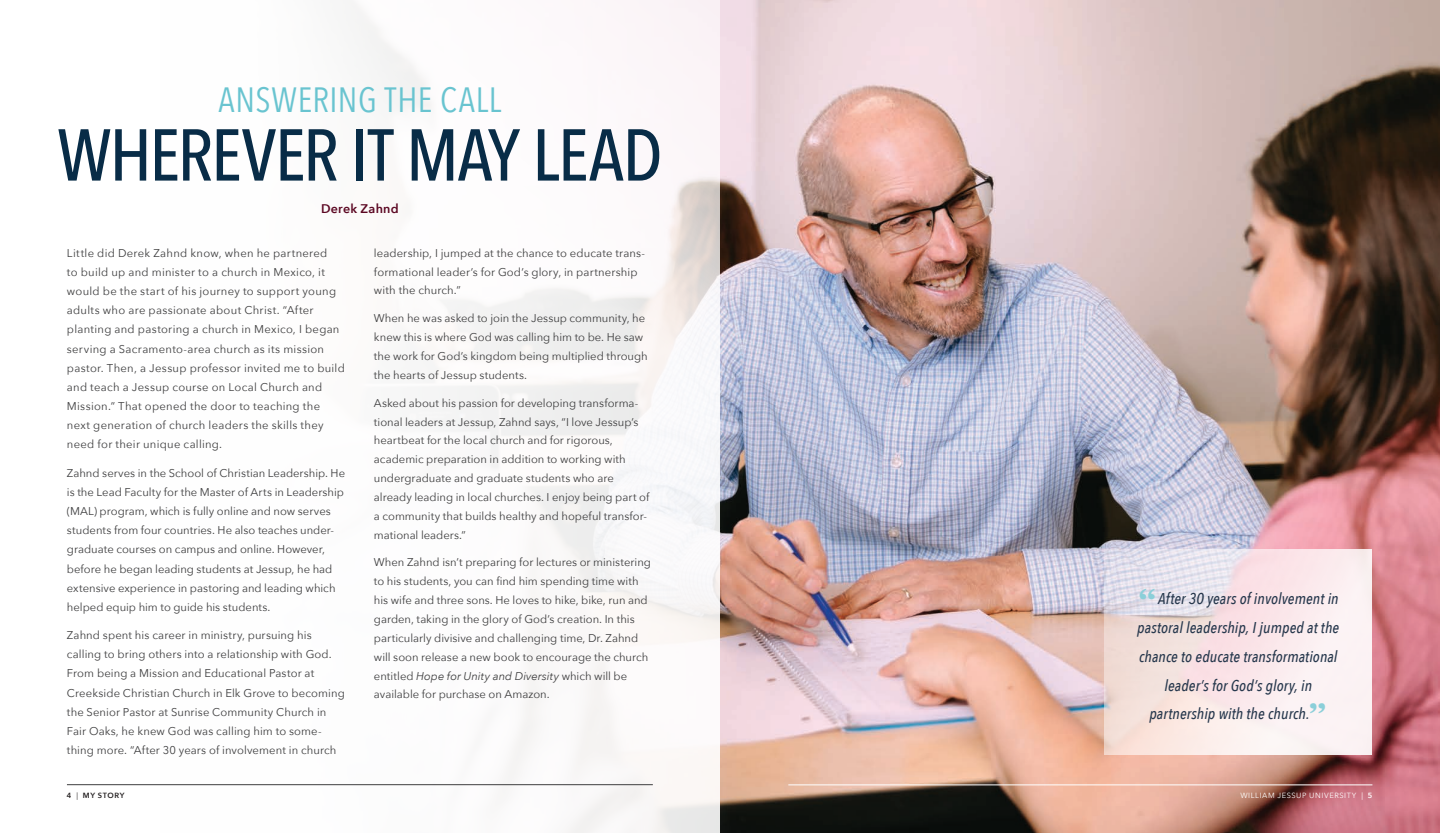
<style>
.page{position:relative;width:1440px;height:833px;background:#fff}
.page>*{position:absolute;margin:0;border:0;box-sizing:border-box;transform-origin:0 0}
.heading{font:500 72.5px "Avenir Next Condensed";letter-spacing:-.02em;color:#082c47}
.t1{font:700 38px "Copperplate";color:#8bcfd9}
.Small_heading_conden{font:35px "Avenir Next Condensed";letter-spacing:.015em;color:#69c4d0}
.t2{font:italic 500 15.62px "Avenir Next Condensed";letter-spacing:.005em;color:#27384d}
.heading_-_name{font:600 12.5px "Avenir Next";letter-spacing:.02em;color:#5b0722}
.body_text{font:11.25px/18.9px "Avenir Next";letter-spacing:.005em;color:#3e3e3f}
.body_text-2{font:11.25px/19.1px "Avenir Next";letter-spacing:.025em;color:#3e3e3f}
.t3{font:7.5px "Avenir Next";letter-spacing:.08em;color:#fff}
.t4{font:600 7.5px "Avenir Next";letter-spacing:.08em;color:#231f20}
.s1{font-style:italic}
.s2{font-weight:400}
.s3{font-weight:600}
</style>
<div class="page">
<img style="left:720px;top:0;width:720px;height:832px">
<svg style="left:1104px;top:549px;width:268px;height:205px"></svg>
<hr style="left:788px;top:784px;width:584px;height:1px;background:#fff">
<hr style="left:67px;top:784px;width:586px;height:1px;background:#3e3e3f">
<p class="Small_heading_conden" style="left:219px;top:70px;width:284px">ANSWERING THE CALL</p>
<p class="heading" style="left:57px;top:111px;width:607px">WHEREVER IT MAY LEAD</p>
<p class="heading_-_name" style="left:321px;top:198px;width:79px">Derek Zahnd</p>
<p class="body_text-2" style="left:67px;top:243px;width:279px">Little did Derek Zahnd know, when he partnered<br>to build up and minister to a church in Mexico, it would be the start of his journey to support young adults who are passionate about Christ. “After planting and pastoring a church in Mexico, I began serving a Sacramento-area church as its mission pastor. Then, a Jessup professor invited me to build and teach a Jessup course on Local Church and Mission.” That opened the door to teaching the next generation of church leaders the skills they need for their unique calling.</p>
<p class="body_text" style="left:67px;top:462px;width:280px">Zahnd serves in the School of Christian Leadership. He is the Lead Faculty for the Master of Arts in Leadership (MAL) program, which is fully online and now serves students from four countries. He also teaches under&shy;graduate courses on campus and online. However, before he began leading students at Jessup, he had extensive experience in pastoring and leading which helped equip him to guide his students.</p>
<p class="body_text" style="left:67px;top:625px;width:279px">Zahnd spent his career in ministry, pursuing his calling to bring others into a relationship with God.<br>From being a Mission and Educational Pastor at Creekside Christian Church in Elk Grove to becoming the Senior Pastor at Sunrise Community Church in Fair Oaks, he knew God was calling him to some&shy;thing more. “After 30 years of involvement in church</p>
<p class="body_text" style="left:374px;top:243px;width:273px">leadership, I jumped at the chance to educate trans&shy;formational leader’s for God’s glory, in partnership with the church.”</p>
<p class="body_text" style="left:374px;top:308px;width:275px">When he was asked to join the Jessup community, he knew this is where God was calling him to be. He saw the work for God’s kingdom being multiplied through the hearts of Jessup students.</p>
<p class="body_text" style="left:374px;top:393px;width:277px">Asked about his passion for developing transforma&shy;tional leaders at Jessup, Zahnd says, “I love Jessup’s heartbeat for the local church and for rigorous, academic preparation in addition to working with undergraduate and graduate students who are already leading in local churches. I enjoy being part of a community that builds healthy and hopeful transfor&shy;mational leaders.”</p>
<p class="body_text" style="left:374px;top:552px;width:279px">When Zahnd isn’t preparing for lectures or ministering to his students, you can find him spending time with his wife and three sons. He loves to hike, bike, run and garden, taking in the glory of God’s creation. In this particularly divisive and challenging time, Dr. Zahnd will soon release a new book to encourage the church entitled <span class="s1">Hope for Unity and Diversity</span> which will be available for purchase on Amazon.</p>
<p class="t1" style="left:1138px;top:575px;width:21px">“</p>
<p class="t2" style="left:1158px;top:589px;width:182px">After 30 years of involvement in</p>
<p class="t2" style="left:1137px;top:618px;width:204px">pastoral leadership, I jumped at the</p>
<p class="t2" style="left:1139px;top:646px;width:200px">chance to educate transformational</p>
<p class="t2" style="left:1165px;top:675px;width:149px">leader’s for God’s glory, in</p>
<p class="t2" style="left:1149px;top:704px;width:162px">partnership with the church.</p>
<p class="t1" style="left:1308px;top:689px;width:21px">”</p>
<p class="t4" style="left:67px;top:788px;width:59px">4 <span class="s2">|</span> MY STORY</p>
<p class="t3" style="left:1240px;top:788px;width:134px">WILLIAM JESSUP UNIVERSITY | <span class="s3">5</span></p>
</div>
